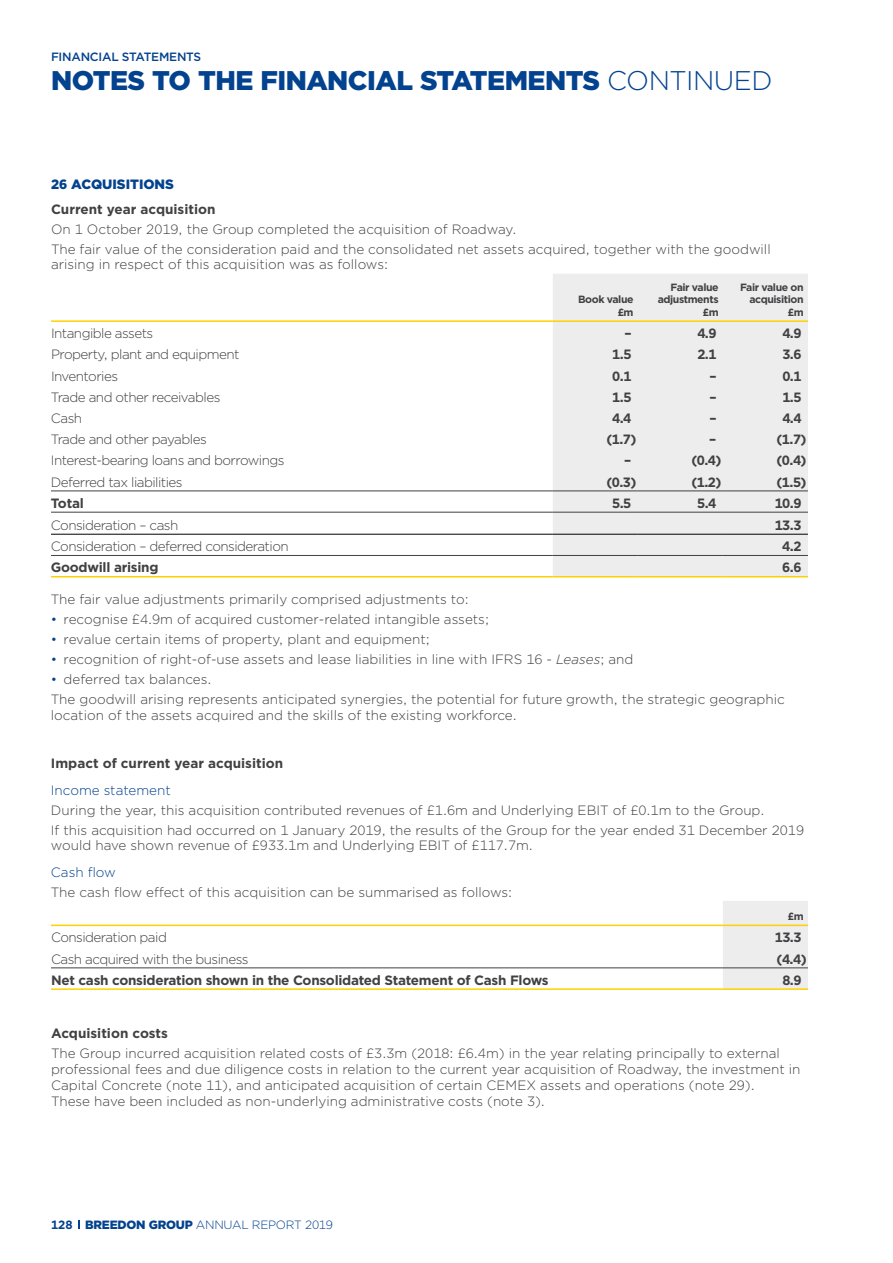
<style>
.page{position:relative;width:893px;height:1263px;background:#fff}
.page>*{position:absolute;margin:0;border:0;box-sizing:border-box;transform-origin:0 0}
.t1{font:900 27px "Gotham";letter-spacing:-.02em;color:#03428e}
.t2{font:300 13.5px/20px "Gotham";color:#414042}
.t3{font:300 13.5px "Gotham";letter-spacing:-.04em;color:#414042}
.t4{font:700 13.5px "Gotham";letter-spacing:-.02em;color:#414042}
.t5{font:700 13.5px "Gotham";color:#414042}
.t6{font:300 13.5px "Gotham";color:#03428e}
.t7{font:900 13.5px "Gotham";color:#03428e}
.t8{font:300 12px "Gotham";letter-spacing:-.02em;color:#03428e}
.t9{font:500 12px "Gotham";letter-spacing:-.02em;color:#03428e}
.t10{font:700 10.5px/12.8px "Gotham";letter-spacing:-.04em;color:#414042;text-align:right}
.s1{font-weight:300}
.s2{color:#03428e}
.s3{font-style:italic}
.s4{font-weight:700}
.s5{font-weight:900}
</style>
<div class="page">
<svg style="left:78px;top:1220px;width:2px;height:9px"></svg>
<div style="left:553px;top:274px;width:255px;height:302px;background:#ededee"></div>
<hr style="left:51px;top:320px;width:502px;height:2px;background:#ffd100">
<hr style="left:553px;top:320px;width:85px;height:2px;background:#ffd100">
<hr style="left:638px;top:320px;width:85px;height:2px;background:#ffd100">
<hr style="left:723px;top:320px;width:85px;height:2px;background:#ffd100">
<hr style="left:51px;top:555px;width:502px;height:1px;background:#414042">
<hr style="left:553px;top:555px;width:85px;height:1px;background:#414042">
<hr style="left:638px;top:555px;width:85px;height:1px;background:#414042">
<hr style="left:723px;top:555px;width:85px;height:1px;background:#414042">
<hr style="left:51px;top:576px;width:502px;height:1px;background:#ffd100">
<hr style="left:553px;top:576px;width:85px;height:1px;background:#ffd100">
<hr style="left:638px;top:576px;width:85px;height:1px;background:#ffd100">
<hr style="left:723px;top:576px;width:85px;height:1px;background:#ffd100">
<hr style="left:51px;top:490px;width:502px;height:1px;background:#414042">
<hr style="left:553px;top:490px;width:85px;height:1px;background:#414042">
<hr style="left:638px;top:490px;width:85px;height:1px;background:#414042">
<hr style="left:723px;top:490px;width:85px;height:1px;background:#414042">
<hr style="left:51px;top:512px;width:502px;height:1px;background:#414042">
<hr style="left:553px;top:512px;width:85px;height:1px;background:#414042">
<hr style="left:638px;top:512px;width:85px;height:1px;background:#414042">
<hr style="left:723px;top:512px;width:85px;height:1px;background:#414042">
<hr style="left:51px;top:534px;width:502px;height:1px;background:#000">
<hr style="left:553px;top:534px;width:85px;height:1px;background:#000">
<hr style="left:638px;top:534px;width:85px;height:1px;background:#000">
<hr style="left:723px;top:534px;width:85px;height:1px;background:#000">
<div style="left:723px;top:901px;width:85px;height:87px;background:#ededee"></div>
<hr style="left:51px;top:924px;width:672px;height:2px;background:#ffd100">
<hr style="left:723px;top:924px;width:85px;height:2px;background:#ffd100">
<hr style="left:51px;top:967px;width:672px;height:1px;background:#414042">
<hr style="left:723px;top:967px;width:85px;height:1px;background:#414042">
<hr style="left:51px;top:988px;width:672px;height:2px;background:#ffd100">
<hr style="left:723px;top:988px;width:85px;height:2px;background:#ffd100">
<p class="t9" style="left:51px;top:49px;width:152px">FINANCIAL STATEMENTS</p>
<h1 class="t1" style="left:51px;top:61px;width:723px">NOTES TO THE FINANCIAL STATEMENTS <span class="s1">CONTINUED</span></h1>
<p class="t7" style="left:51px;top:175px;width:124px">26 ACQUISITIONS</p>
<p class="t5" style="left:51px;top:200px;width:166px">Current year acquisition</p>
<p class="t2" style="left:51px;top:219px;width:721px">On 1 October 2019, the Group completed the acquisition of Roadway.<br>The fair value of the consideration paid and the consolidated net assets acquired, together with the goodwill</p>
<p class="t2" style="left:51px;top:254px;width:339px">arising in respect of this acquisition was as follows:</p>
<p class="t10" style="left:578px;top:293px;width:57px">Book value £m</p>
<p class="t10" style="left:658px;top:280px;width:62px">Fair value adjustments £m</p>
<p class="t10" style="left:740px;top:280px;width:65px">Fair value on acquisition £m</p>
<p class="t3" style="left:51px;top:325px;width:104px">Intangible assets</p>
<p class="t4" style="left:624px;top:324px;width:9px">–</p>
<p class="t4" style="left:697px;top:324px;width:21px">4.9</p>
<p class="t4" style="left:782px;top:324px;width:21px">4.9</p>
<p class="t3" style="left:51px;top:346px;width:190px">Property, plant and equipment</p>
<p class="t4" style="left:612px;top:346px;width:21px">1.5</p>
<p class="t4" style="left:697px;top:346px;width:21px">2.1</p>
<p class="t4" style="left:782px;top:346px;width:21px">3.6</p>
<p class="t3" style="left:51px;top:367px;width:69px">Inventories</p>
<p class="t4" style="left:612px;top:367px;width:21px">0.1</p>
<p class="t4" style="left:709px;top:367px;width:9px">–</p>
<p class="t4" style="left:782px;top:367px;width:21px">0.1</p>
<p class="t3" style="left:51px;top:389px;width:171px">Trade and other receivables</p>
<p class="t4" style="left:612px;top:388px;width:21px">1.5</p>
<p class="t4" style="left:709px;top:388px;width:9px">–</p>
<p class="t4" style="left:782px;top:388px;width:21px">1.5</p>
<p class="t2" style="left:51px;top:408px;width:33px">Cash</p>
<p class="t4" style="left:612px;top:409px;width:21px">4.4</p>
<p class="t4" style="left:709px;top:409px;width:9px">–</p>
<p class="t4" style="left:782px;top:409px;width:21px">4.4</p>
<p class="t3" style="left:51px;top:431px;width:157px">Trade and other payables</p>
<p class="t4" style="left:606px;top:430px;width:32px">(1.7)</p>
<p class="t4" style="left:709px;top:430px;width:9px">–</p>
<p class="t4" style="left:776px;top:430px;width:32px">(1.7)</p>
<p class="t3" style="left:51px;top:452px;width:235px">Interest-bearing loans and borrowings</p>
<p class="t4" style="left:624px;top:452px;width:9px">–</p>
<p class="t4" style="left:691px;top:452px;width:32px">(0.4)</p>
<p class="t4" style="left:776px;top:452px;width:32px">(0.4)</p>
<p class="t3" style="left:51px;top:473px;width:133px">Deferred tax liabilities</p>
<p class="t4" style="left:606px;top:473px;width:32px">(0.3)</p>
<p class="t4" style="left:691px;top:473px;width:32px">(1.2)</p>
<p class="t4" style="left:776px;top:473px;width:32px">(1.5)</p>
<p class="t4" style="left:51px;top:494px;width:34px">Total</p>
<p class="t4" style="left:612px;top:494px;width:21px">5.5</p>
<p class="t4" style="left:697px;top:494px;width:21px">5.4</p>
<p class="t4" style="left:775px;top:494px;width:28px">10.9</p>
<p class="t3" style="left:51px;top:517px;width:129px">Consideration – cash</p>
<p class="t4" style="left:775px;top:516px;width:28px">13.3</p>
<p class="t3" style="left:51px;top:538px;width:239px">Consideration – deferred consideration</p>
<p class="t4" style="left:782px;top:537px;width:21px">4.2</p>
<p class="t4" style="left:51px;top:559px;width:109px">Goodwill arising</p>
<p class="t4" style="left:782px;top:559px;width:21px">6.6</p>
<p class="t2" style="left:51px;top:589px;width:419px">The fair value adjustments primarily comprised adjustments to:</p>
<p class="t2" style="left:51px;top:609px;width:440px"><span class="s2">•</span> recognise £4.9m of acquired customer-related intangible assets;</p>
<p class="t2" style="left:51px;top:629px;width:380px"><span class="s2">•</span> revalue certain items of property, plant and equipment;</p>
<p class="t2" style="left:51px;top:649px;width:584px"><span class="s2">•</span> recognition of right-of-use assets and lease liabilities in line with IFRS 16 - <span class="s3">Leases</span>; and</p>
<p class="t2" style="left:51px;top:669px;width:735px"><span class="s2">•</span> deferred tax balances.<br>The goodwill arising represents anticipated synergies, the potential for future growth, the strategic geographic</p>
<p class="t2" style="left:51px;top:704px;width:467px">location of the assets acquired and the skills of the existing workforce.</p>
<p class="t5" style="left:51px;top:754px;width:234px">Impact of current year acquisition</p>
<p class="t6" style="left:51px;top:781px;width:121px">Income statement</p>
<p class="t2" style="left:51px;top:799px;width:755px">During the year, this acquisition contributed revenues of £1.6m and Underlying EBIT of £0.1m to the Group.<br>If this acquisition had occurred on 1 January 2019, the results of the Group for the year ended 31 December 2019</p>
<p class="t2" style="left:51px;top:835px;width:484px">would have shown revenue of £933.1m and Underlying EBIT of £117.7m.</p>
<p class="t6" style="left:51px;top:863px;width:66px">Cash flow</p>
<p class="t2" style="left:51px;top:882px;width:463px">The cash flow effect of this acquisition can be summarised as follows:</p>
<p class="t10" style="left:788px;top:910px;width:17px">£m</p>
<p class="t3" style="left:51px;top:929px;width:117px">Consideration paid</p>
<p class="t4" style="left:775px;top:929px;width:28px">13.3</p>
<p class="t3" style="left:51px;top:950px;width:199px">Cash acquired with the business</p>
<p class="t4" style="left:777px;top:950px;width:32px">(4.4)</p>
<p class="t4" style="left:51px;top:971px;width:499px">Net cash consideration shown in the Consolidated Statement of Cash Flows</p>
<p class="t4" style="left:782px;top:971px;width:21px">8.9</p>
<p class="t5" style="left:51px;top:1025px;width:118px">Acquisition costs</p>
<p class="t2" style="left:51px;top:1045px;width:751px;line-height:15.8px">The Group incurred acquisition related costs of £3.3m (2018: £6.4m) in the year relating principally to external professional fees and due diligence costs in relation to the current year acquisition of Roadway, the investment in Capital Concrete (note 11), and anticipated acquisition of certain CEMEX assets and operations (note 29).<br>These have been included as non-underlying administrative costs (note 3).</p>
<p class="t8" style="left:51px;top:1217px;width:284px"><span class="s4">128</span> <span class="s5">BREEDON GROUP</span> ANNUAL REPORT 2019</p>
</div>
